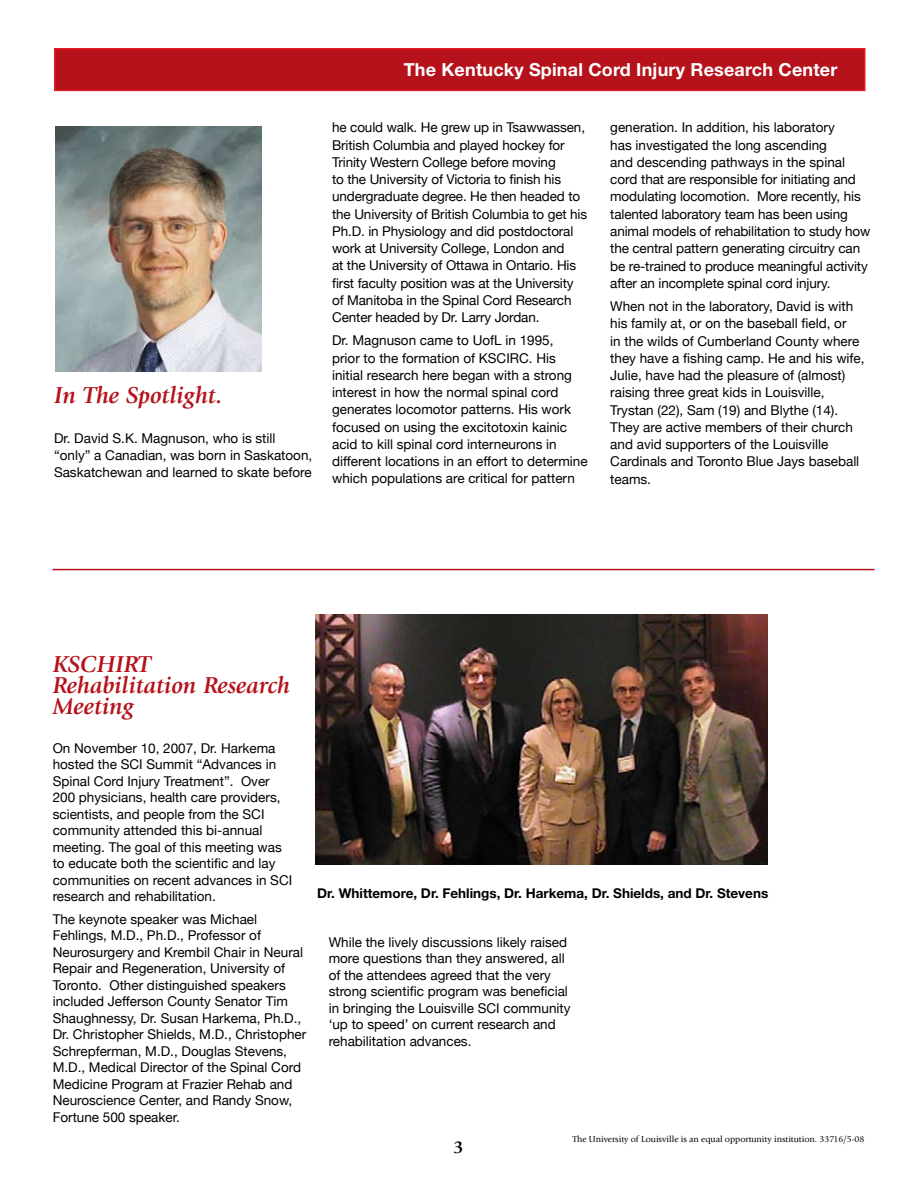
<style>
.page{position:relative;width:918px;height:1188px;background:#fff}
.page>*{position:absolute;margin:0;border:0;box-sizing:border-box;transform-origin:0 0}
.t1{font:italic 700 24px/21px "Giovanni Std";color:#b5121b}
.t2{font:700 18px "Helvetica Neue LT Std";letter-spacing:.01em;color:#fff}
.t3{font:700 18px "Giovanni Std";color:#000}
.t4{font:13.5px/17.2px "Helvetica Neue";color:#000}
.t5{font:700 13.5px "Helvetica Neue LT Std";color:#000}
.t6{font:9px "Giovanni Std";color:#000}
</style>
<div class="page">
<img style="left:56px;top:126px;width:205px;height:245px">
<div style="left:54px;top:48px;width:812px;height:43px;background:#b5121b;border:2px solid #e31b23"></div>
<img style="left:316px;top:614px;width:452px;height:250px">
<hr style="left:52px;top:569px;width:822px;height:1px;background:#b5121b">
<p class="t1" style="left:54px;top:385px;width:170px">In The Spotlight.</p>
<p class="t4" style="left:54px;top:429px;width:260px">Dr. David S.K. Magnuson, who is still “only” a Canadian, was born in Saskatoon,<br>Saskatchewan and learned to skate before</p>
<h2 class="t2" style="left:404px;top:58px;width:435px">The Kentucky Spinal Cord Injury Research Center</h2>
<p class="t4" style="left:332px;top:119px;width:257px">he could walk. He grew up in Tsawwassen, British Columbia and played hockey for Trinity Western College before moving<br>to the University of Victoria to finish his undergraduate degree. He then headed to the University of British Columbia to get his Ph.D. in Physiology and did postdoctoral work at University College, London and<br>at the University of Ottawa in Ontario. His first faculty position was at the University of Manitoba in the Spinal Cord Research Center headed by Dr. Larry Jordan.</p>
<p class="t4" style="left:332px;top:332px;width:257px">Dr. Magnuson came to UofL in 1995,<br>prior to the formation of KSCIRC. His initial research here began with a strong interest in how the normal spinal cord generates locomotor patterns. His work focused on using the excitotoxin kainic acid to kill spinal cord interneurons in different locations in an effort to determine which populations are critical for pattern</p>
<p class="t4" style="left:610px;top:119px;width:262px">generation. In addition, his laboratory<br>has investigated the long ascending<br>and descending pathways in the spinal cord that are responsible for initiating and modulating locomotion. More recently, his talented laboratory team has been using animal models of rehabilitation to study how the central pattern generating circuitry can be re-trained to produce meaningful activity after an incomplete spinal cord injury.</p>
<p class="t4" style="left:610px;top:297px;width:256px">When not in the laboratory, David is with his family at, or on the baseball field, or<br>in the wilds of Cumberland County where they have a fishing camp. He and his wife, Julie, have had the pleasure of (almost) raising three great kids in Louisville, Trystan (22), Sam (19) and Blythe (14).<br>They are active members of their church and avid supporters of the Louisville Cardinals and Toronto Blue Jays baseball teams.</p>
<p class="t1" style="left:53px;top:654px;width:239px">KSCHIRT<br>Rehabilitation Research<br>Meeting</p>
<p class="t4" style="left:53px;top:740px;width:241px;line-height:16.5px">On November 10, 2007, Dr. Harkema hosted the SCI Summit “Advances in Spinal Cord Injury Treatment”. Over 200 physicians, health care providers, scientists, and people from the SCI community attended this bi-annual meeting. The goal of this meeting was to educate both the scientific and lay communities on recent advances in SCI research and rehabilitation.</p>
<p class="t4" style="left:53px;top:911px;width:255px;line-height:16.5px">The keynote speaker was Michael Fehlings, M.D., Ph.D., Professor of Neurosurgery and Krembil Chair in Neural Repair and Regeneration, University of Toronto. Other distinguished speakers included Jefferson County Senator Tim Shaughnessy, Dr. Susan Harkema, Ph.D., Dr. Christopher Shields, M.D., Christopher Schrepferman, M.D., Douglas Stevens, M.D., Medical Director of the Spinal Cord Medicine Program at Frazier Rehab and Neuroscience Center, and Randy Snow, Fortune 500 speaker.</p>
<p class="t5" style="left:317px;top:885px;width:453px">Dr. Whittemore, Dr. Fehlings, Dr. Harkema, Dr. Shields, and Dr. Stevens</p>
<p class="t4" style="left:329px;top:933px;width:243px;line-height:16.6px">While the lively discussions likely raised more questions than they answered, all of the attendees agreed that the very strong scientific program was beneficial in bringing the Louisville SCI community ‘up to speed’ on current research and rehabilitation advances.</p>
<h2 class="t3" style="left:453px;top:1136px;width:12px">3</h2>
<p class="t6" style="left:572px;top:1134px;width:294px">The University of Louisville is an equal opportunity institution. 33716/5-08</p>
</div>
